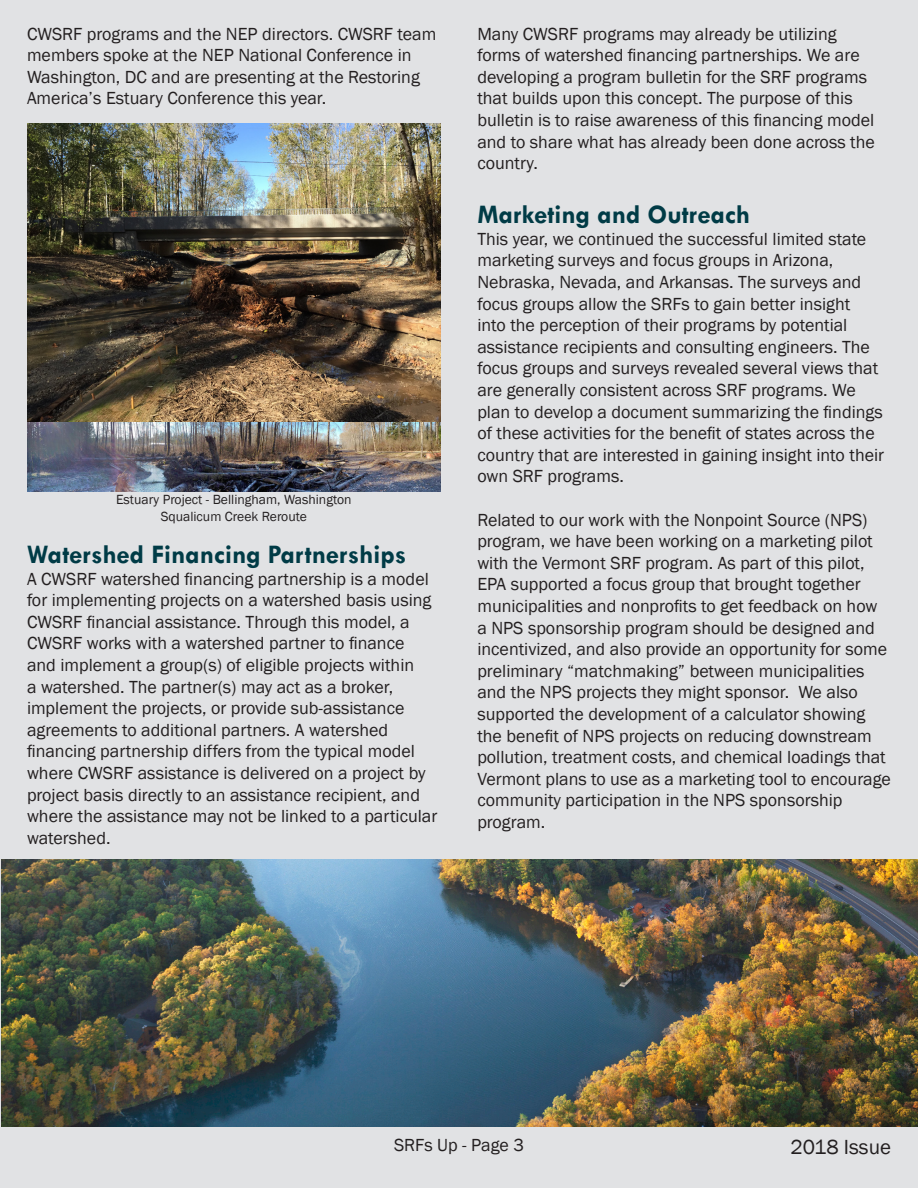
<style>
.page{position:relative;width:918px;height:1188px;background:#e1e2e4}
.page>*{position:absolute;margin:0;border:0;box-sizing:border-box;transform-origin:0 0}
.Subheading_1{font:700 27px "Tw Cen";color:#003b46}
.t1{font:21px "Franklin Gothic";color:#231f20}
.t2{font:18px/21.6px "Franklin Gothic";color:#231f20}
.t3{font:13.65px "Franklin Gothic";color:#231f20}
</style>
<div class="page">
<img style="left:2px;top:860px;width:916px;height:267px">
<img style="left:27px;top:123px;width:414px;height:368px">
<p class="t2" style="left:27px;top:23px;width:411px">CWSRF programs and the NEP directors. CWSRF team members spoke at the NEP National Conference in Washington, DC and are presenting at the Restoring America’s Estuary Conference this year.</p>
<p class="t3" style="left:116px;top:491px;width:237px">Estuary Project - Bellingham, Washington</p>
<p class="t3" style="left:161px;top:508px;width:148px">Squalicum Creek Reroute</p>
<p class="Subheading_1" style="left:27px;top:538px;width:381px">Watershed Financing Partnerships</p>
<p class="t2" style="left:27px;top:568px;width:412px">A CWSRF watershed financing partnership is a model for implementing projects on a watershed basis using CWSRF financial assistance. Through this model, a CWSRF works with a watershed partner to finance and implement a group(s) of eligible projects within<br>a watershed. The partner(s) may act as a broker, implement the projects, or provide sub-assistance agreements to additional partners. A watershed financing partnership differs from the typical model where CWSRF assistance is delivered on a project by project basis directly to an assistance recipient, and where the assistance may not be linked to a particular watershed.</p>
<p class="t2" style="left:477px;top:23px;width:399px">Many CWSRF programs may already be utilizing forms of watershed financing partnerships. We are developing a program bulletin for the SRF programs that builds upon this concept. The purpose of this bulletin is to raise awareness of this financing model and to share what has already been done across the country.</p>
<p class="Subheading_1" style="left:477px;top:198px;width:274px">Marketing and Outreach</p>
<p class="t2" style="left:477px;top:228px;width:408px">This year, we continued the successful limited state marketing surveys and focus groups in Arizona, Nebraska, Nevada, and Arkansas. The surveys and focus groups allow the SRFs to gain better insight<br>into the perception of their programs by potential assistance recipients and consulting engineers. The focus groups and surveys revealed several views that are generally consistent across SRF programs. We plan to develop a document summarizing the findings of these activities for the benefit of states across the country that are interested in gaining insight into their own SRF programs.</p>
<p class="t2" style="left:477px;top:509px;width:415px">Related to our work with the Nonpoint Source (NPS) program, we have been working on a marketing pilot with the Vermont SRF program. As part of this pilot, EPA supported a focus group that brought together municipalities and nonprofits to get feedback on how a NPS sponsorship program should be designed and incentivized, and also provide an opportunity for some preliminary “matchmaking” between municipalities and the NPS projects they might sponsor. We also supported the development of a calculator showing the benefit of NPS projects on reducing downstream pollution, treatment costs, and chemical loadings that Vermont plans to use as a marketing tool to encourage community participation in the NPS sponsorship program.</p>
<p class="t2" style="left:394px;top:1135px;width:131px">SRFs Up - Page 3</p>
<p class="t1" style="left:790px;top:1134px;width:102px">2018 Issue</p>
</div>
